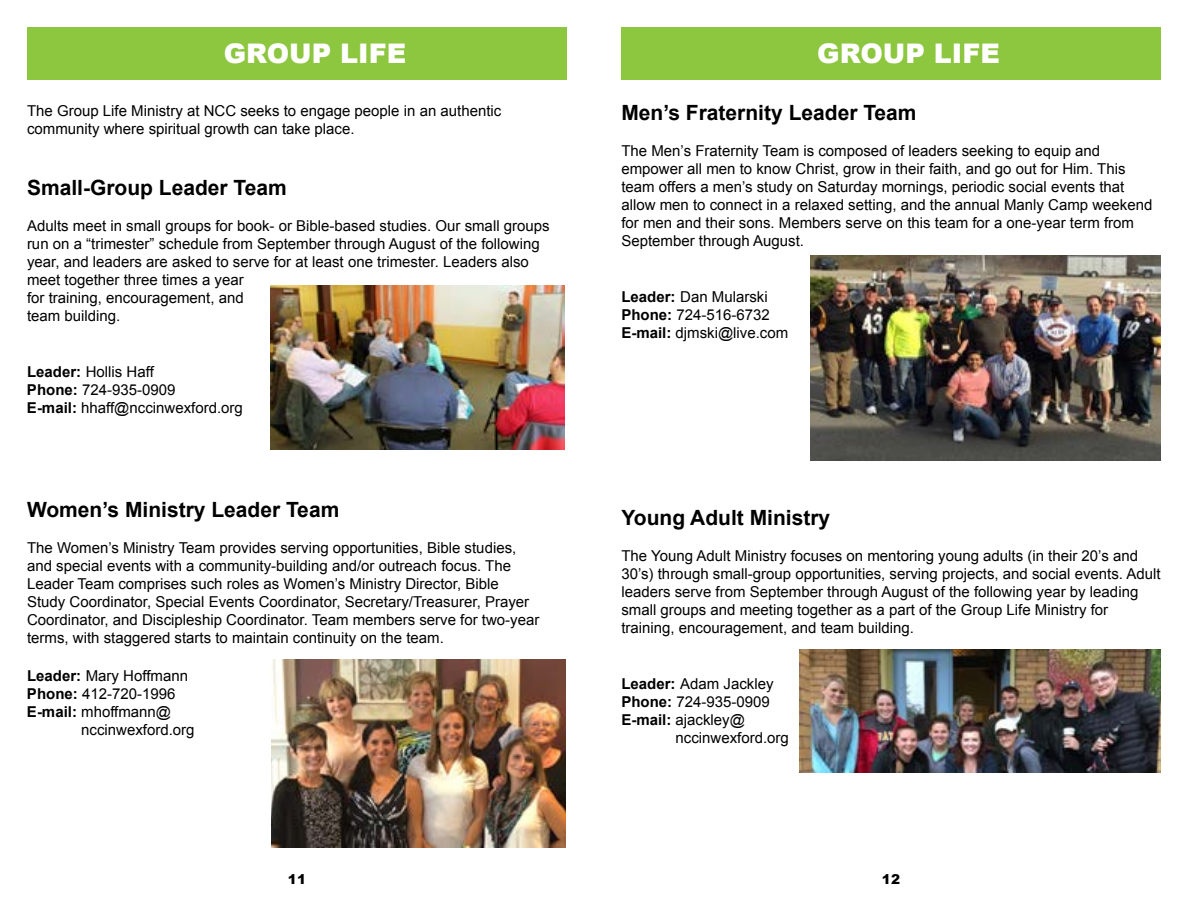
<style>
.page{position:relative;width:1188px;height:918px;background:#fff}
.page>*{position:absolute;margin:0;border:0;box-sizing:border-box;transform-origin:0 0}
.t1{font:900 27px "Arial";color:#fff}
.t2{font:700 21px "Arial";color:#000}
.t3{font:15px/18px "Arial";color:#000}
.t4{font:900 13.5px "Arial";color:#000}
.s1{font-weight:700}
</style>
<div class="page">
<div style="left:621px;top:27px;width:540px;height:52px;background:#8dc63f"></div>
<img style="left:799px;top:649px;width:362px;height:124px">
<img style="left:810px;top:255px;width:351px;height:206px">
<div style="left:27px;top:27px;width:540px;height:52px;background:#8dc63f"></div>
<img style="left:271px;top:285px;width:294px;height:164px">
<img style="left:271px;top:660px;width:295px;height:187px">
<h1 class="t1" style="left:224px;top:34px;width:184px">GROUP LIFE</h1>
<h1 class="t1" style="left:817px;top:34px;width:184px">GROUP LIFE</h1>
<p class="t3" style="left:27px;top:102px;width:476px">The Group Life Ministry at NCC seeks to engage people in an authentic community where spiritual growth can take place.</p>
<h2 class="t2" style="left:27px;top:174px;width:261px">Small-Group Leader Team</h2>
<p class="t3" style="left:27px;top:217px;width:524px">Adults meet in small groups for book- or Bible-based studies. Our small groups run on a “trimester” schedule from September through August of the following year, and leaders are asked to serve for at least one trimester. Leaders also meet together three times a year<br>for training, encouragement, and<br>team building.</p>
<p class="t3" style="left:27px;top:363px;width:217px"><span class="s1">Leader:</span> Hollis Haff<br><span class="s1">Phone:</span> 724-935-0909<br><span class="s1">E-mail:</span> hhaff@nccinwexford.org</p>
<h2 class="t2" style="left:27px;top:496px;width:314px">Women’s Ministry Leader Team</h2>
<p class="t3" style="left:27px;top:539px;width:514px">The Women’s Ministry Team provides serving opportunities, Bible studies, and special events with a community-building and/or outreach focus. The Leader Team comprises such roles as Women’s Ministry Director, Bible Study Coordinator, Special Events Coordinator, Secretary/Treasurer, Prayer Coordinator, and Discipleship Coordinator. Team members serve for two-year terms, with staggered starts to maintain continuity on the team.</p>
<p class="t3" style="left:27px;top:667px;width:163px"><span class="s1">Leader:</span> Mary Hoffmann<br><span class="s1">Phone:</span> 412-720-1996<br><span class="s1">E-mail:</span> mhoffmann@</p>
<p class="t3" style="left:81px;top:721px;width:115px">nccinwexford.org</p>
<p class="t4" style="left:288px;top:870px;width:20px">11</p>
<h2 class="t2" style="left:621px;top:99px;width:297px">Men’s Fraternity Leader Team</h2>
<p class="t3" style="left:621px;top:142px;width:533px">The Men’s Fraternity Team is composed of leaders seeking to equip and empower all men to know Christ, grow in their faith, and go out for Him. This team offers a men’s study on Saturday mornings, periodic social events that allow men to connect in a relaxed setting, and the annual Manly Camp weekend for men and their sons. Members serve on this team for a one-year term from September through August.</p>
<p class="t3" style="left:621px;top:288px;width:168px"><span class="s1">Leader:</span> Dan Mularski<br><span class="s1">Phone:</span> 724-516-6732<br><span class="s1">E-mail:</span> djmski@live.com</p>
<h2 class="t2" style="left:621px;top:504px;width:210px">Young Adult Ministry</h2>
<p class="t3" style="left:621px;top:547px;width:541px">The Young Adult Ministry focuses on mentoring young adults (in their 20’s and 30’s) through small-group opportunities, serving projects, and social events. Adult leaders serve from September through August of the following year by leading small groups and meeting together as a part of the Group Life Ministry for training, encouragement, and team building.</p>
<p class="t3" style="left:621px;top:675px;width:154px"><span class="s1">Leader:</span> Adam Jackley<br><span class="s1">Phone:</span> 724-935-0909<br><span class="s1">E-mail:</span> ajackley@</p>
<p class="t3" style="left:676px;top:729px;width:115px">nccinwexford.org</p>
<p class="t4" style="left:882px;top:870px;width:20px">12</p>
</div>
